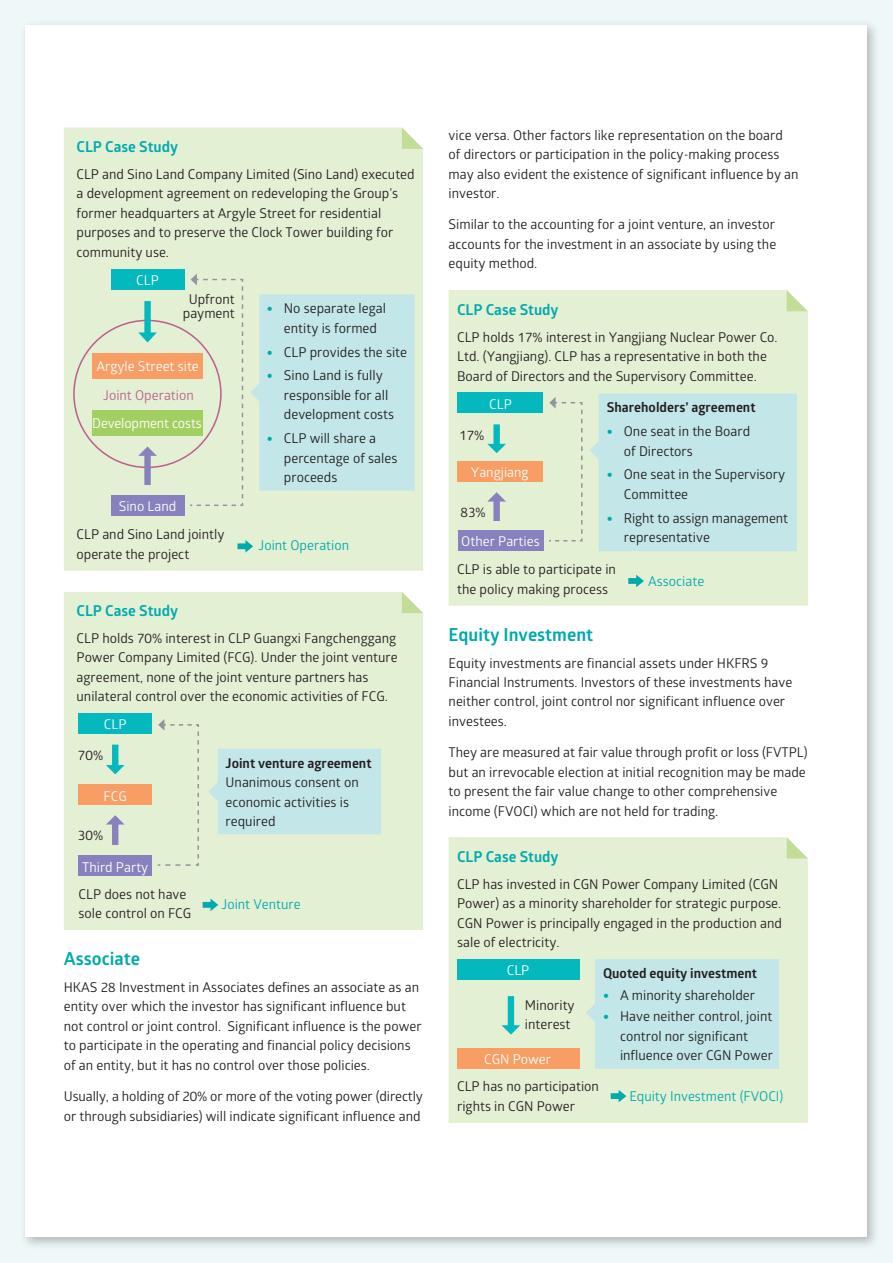
<style>
.page{position:relative;width:893px;height:1263px;background:#eef8f8}
.page>*{position:absolute;margin:0;border:0;box-sizing:border-box;transform-origin:0 0}
.t1{font:700 18px "Glober";color:#00aaad}
.t2{font:700 15px "Glober";color:#00aaad}
.t3{font:13.5px/19.5px "Glober";color:#231f20}
.t4{font:13.5px "Glober";color:#fff}
.t5{font:700 13.5px "Glober";color:#231f20}
.t6{font:13.5px "Glober";color:#00aaad}
.t7{font:13.5px "Glober";color:#bb618f}
.s1{font-family:"Frutiger LT Std";font-size:12px;color:#00aaad}
</style>
<div class="page">
<div style="left:19px;top:19px;width:861px;height:1231px;background:#231f20;opacity:.3"></div>
<div style="left:26px;top:26px;width:841px;height:1211px;background:#fff"></div>
<div style="left:64px;top:128px;width:359px;height:443px;background:#e4f0d4"></div>
<svg style="left:402px;top:128px;width:21px;height:21px"></svg>
<div style="left:449px;top:290px;width:359px;height:316px;background:#e4f0d4"></div>
<svg style="left:787px;top:290px;width:21px;height:21px"></svg>
<div style="left:64px;top:592px;width:359px;height:338px;background:#e4f0d4"></div>
<svg style="left:402px;top:592px;width:21px;height:21px"></svg>
<div style="left:208px;top:749px;width:173px;height:85px;background:#c3e6e8"></div>
<div style="left:156px;top:719px;width:44px;height:147px;background:#e4f0d4"></div>
<div style="left:79px;top:784px;width:73px;height:21px;background:#f89e64"></div>
<div style="left:78px;top:713px;width:73px;height:21px;background:#03b9bd"></div>
<div style="left:79px;top:855px;width:73px;height:21px;background:#8781bd"></div>
<svg style="left:106px;top:815px;width:19px;height:30px"></svg>
<svg style="left:106px;top:745px;width:19px;height:29px"></svg>
<div style="left:449px;top:837px;width:359px;height:286px;background:#e4f0d4"></div>
<svg style="left:787px;top:837px;width:21px;height:21px"></svg>
<div style="left:586px;top:959px;width:193px;height:110px;background:#c3e6e8"></div>
<div style="left:457px;top:959px;width:122px;height:20px;background:#03b9bd"></div>
<div style="left:457px;top:1048px;width:123px;height:21px;background:#f89e64"></div>
<svg style="left:502px;top:996px;width:18px;height:38px"></svg>
<div style="left:547px;top:397px;width:36px;height:145px;background:#e4f0d4"></div>
<div style="left:457px;top:393px;width:86px;height:20px;background:#03b9bd"></div>
<div style="left:457px;top:462px;width:86px;height:20px;background:#f89e64"></div>
<div style="left:458px;top:531px;width:85px;height:20px;background:#8781bd"></div>
<svg style="left:589px;top:393px;width:208px;height:158px;background:#c5e6e6"></svg>
<svg style="left:487px;top:424px;width:19px;height:29px"></svg>
<svg style="left:487px;top:492px;width:19px;height:29px"></svg>
<svg style="left:138px;top:301px;width:19px;height:41px"></svg>
<svg style="left:138px;top:446px;width:19px;height:39px"></svg>
<div style="left:111px;top:269px;width:73px;height:21px;background:#03b9bd"></div>
<div style="left:111px;top:495px;width:73px;height:21px;background:#8781bd"></div>
<svg style="left:250px;top:294px;width:165px;height:197px;background:#c5e6e6"></svg>
<svg style="left:189px;top:274px;width:55px;height:233px;background:#e1ebd1"></svg>
<div style="left:92px;top:353px;width:111px;height:25px;background:#f89e64"></div>
<div style="left:92px;top:410px;width:111px;height:26px;background:#a2cf62"></div>
<svg style="left:237px;top:540px;width:16px;height:13px"></svg>
<svg style="left:628px;top:575px;width:16px;height:12px"></svg>
<svg style="left:203px;top:898px;width:15px;height:13px"></svg>
<svg style="left:611px;top:1090px;width:15px;height:12px"></svg>
<p class="t2" style="left:77px;top:136px;width:103px">CLP Case Study</p>
<p class="t3" style="left:77px;top:164px;width:340px">CLP and Sino Land Company Limited (Sino Land) executed a development agreement on redeveloping the Group’s former headquarters at Argyle Street for residential purposes and to preserve the Clock Tower building for community use.</p>
<p class="t4" style="left:136px;top:271px;width:24px">CLP</p>
<p class="t3" style="left:183px;top:292px;width:54px;line-height:13.5px;text-align:center">Upfront payment</p>
<p class="t4" style="left:96px;top:357px;width:104px">Argyle Street site</p>
<p class="t7" style="left:103px;top:386px;width:92px">Joint Operation</p>
<p class="t4" style="left:92px;top:414px;width:111px">Development costs</p>
<p class="t4" style="left:119px;top:497px;width:59px">Sino Land</p>
<p class="t3" style="left:267px;top:298px;width:121px;text-align:center"><span class="s1">•</span> No separate legal entity is formed</p>
<p class="t3" style="left:267px;top:341px;width:142px"><span class="s1">•</span> CLP provides the site</p>
<p class="t3" style="left:284px;top:365px;width:112px;text-indent:-17px"><span class="s1">•</span> Sino Land is fully responsible for all development costs</p>
<p class="t3" style="left:284px;top:428px;width:115px;text-indent:-17px"><span class="s1">•</span> CLP will share a percentage of sales proceeds</p>
<p class="t3" style="left:77px;top:524px;width:150px">CLP and Sino Land jointly operate the project</p>
<p class="t6" style="left:259px;top:536px;width:92px">Joint Operation</p>
<p class="t2" style="left:77px;top:600px;width:103px">CLP Case Study</p>
<p class="t3" style="left:77px;top:627px;width:323px">CLP holds 70% interest in CLP Guangxi Fangchenggang Power Company Limited (FCG). Under the joint venture agreement, none of the joint venture partners has unilateral control over the economic activities of FCG.</p>
<p class="t4" style="left:104px;top:715px;width:24px">CLP</p>
<p class="t3" style="left:78px;top:745px;width:27px">70%</p>
<p class="t4" style="left:104px;top:787px;width:25px">FCG</p>
<p class="t3" style="left:78px;top:825px;width:27px">30%</p>
<p class="t4" style="left:82px;top:857px;width:68px">Third Party</p>
<p class="t5" style="left:226px;top:753px;width:147px">Joint venture agreement</p>
<p class="t3" style="left:226px;top:772px;width:135px">Unanimous consent on economic activities is required</p>
<p class="t3" style="left:79px;top:883px;width:114px">CLP does not have sole control on FCG</p>
<p class="t6" style="left:222px;top:895px;width:81px">Joint Venture</p>
<h1 class="t1" style="left:64px;top:946px;width:78px">Associate</h1>
<p class="t3" style="left:64px;top:976px;width:359px">HKAS 28 Investment in Associates defines an associate as an entity over which the investor has significant influence but not control or joint control. Significant influence is the power to participate in the operating and financial policy decisions of an entity, but it has no control over those policies.</p>
<p class="t3" style="left:64px;top:1086px;width:361px">Usually, a holding of 20% or more of the voting power (directly or through subsidiaries) will indicate significant influence and</p>
<p class="t3" style="left:449px;top:124px;width:351px">vice versa. Other factors like representation on the board<br>of directors or participation in the policy-making process may also evident the existence of significant influence by an investor.</p>
<p class="t3" style="left:449px;top:214px;width:329px;text-align:justify">Similar to the accounting for a joint venture, an investor accounts for the investment in an associate by using the equity method.</p>
<p class="t2" style="left:457px;top:299px;width:103px">CLP Case Study</p>
<p class="t3" style="left:457px;top:326px;width:322px">CLP holds 17% interest in Yangjiang Nuclear Power Co.<br>Ltd. (Yangjiang). CLP has a representative in both the<br>Board of Directors and the Supervisory Committee.</p>
<p class="t4" style="left:489px;top:394px;width:24px">CLP</p>
<p class="t3" style="left:459px;top:425px;width:27px">17%</p>
<p class="t4" style="left:471px;top:463px;width:59px">Yangjiang</p>
<p class="t3" style="left:460px;top:502px;width:27px">83%</p>
<p class="t4" style="left:461px;top:532px;width:80px">Other Parties</p>
<p class="t5" style="left:607px;top:398px;width:150px">Shareholders’ agreement</p>
<p class="t3" style="left:624px;top:421px;width:128px;text-indent:-17px"><span class="s1">•</span> One seat in the Board of Directors</p>
<p class="t3" style="left:624px;top:464px;width:163px;text-indent:-17px"><span class="s1">•</span> One seat in the Supervisory<br>Committee</p>
<p class="t3" style="left:624px;top:507px;width:166px;text-indent:-17px"><span class="s1">•</span> Right to assign management representative</p>
<p class="t3" style="left:457px;top:559px;width:160px">CLP is able to participate in the policy making process</p>
<p class="t6" style="left:648px;top:572px;width:58px">Associate</p>
<h1 class="t1" style="left:449px;top:622px;width:146px">Equity Investment</h1>
<p class="t3" style="left:449px;top:652px;width:345px">Equity investments are financial assets under HKFRS 9<br>Financial Instruments. Investors of these investments have neither control, joint control nor significant influence over investees.</p>
<p class="t3" style="left:449px;top:742px;width:360px">They are measured at fair value through profit or loss (FVTPL) but an irrevocable election at initial recognition may be made to present the fair value change to other comprehensive income (FVOCI) which are not held for trading.</p>
<p class="t2" style="left:457px;top:846px;width:103px">CLP Case Study</p>
<p class="t3" style="left:457px;top:873px;width:326px">CLP has invested in CGN Power Company Limited (CGN Power) as a minority shareholder for strategic purpose.<br>CGN Power is principally engaged in the production and sale of electricity.</p>
<p class="t4" style="left:507px;top:960px;width:24px">CLP</p>
<p class="t3" style="left:525px;top:995px;width:51px">Minority interest</p>
<p class="t4" style="left:484px;top:1050px;width:68px">CGN Power</p>
<p class="t5" style="left:603px;top:964px;width:156px">Quoted equity investment</p>
<p class="t3" style="left:603px;top:985px;width:154px"><span class="s1">•</span> A minority shareholder</p>
<p class="t3" style="left:620px;top:1006px;width:154px;text-indent:-17px"><span class="s1">•</span> Have neither control, joint control nor significant influence over CGN Power</p>
<p class="t3" style="left:457px;top:1076px;width:143px">CLP has no participation rights in CGN Power</p>
<p class="t6" style="left:629px;top:1087px;width:156px">Equity Investment (FVOCI)</p>
</div>
